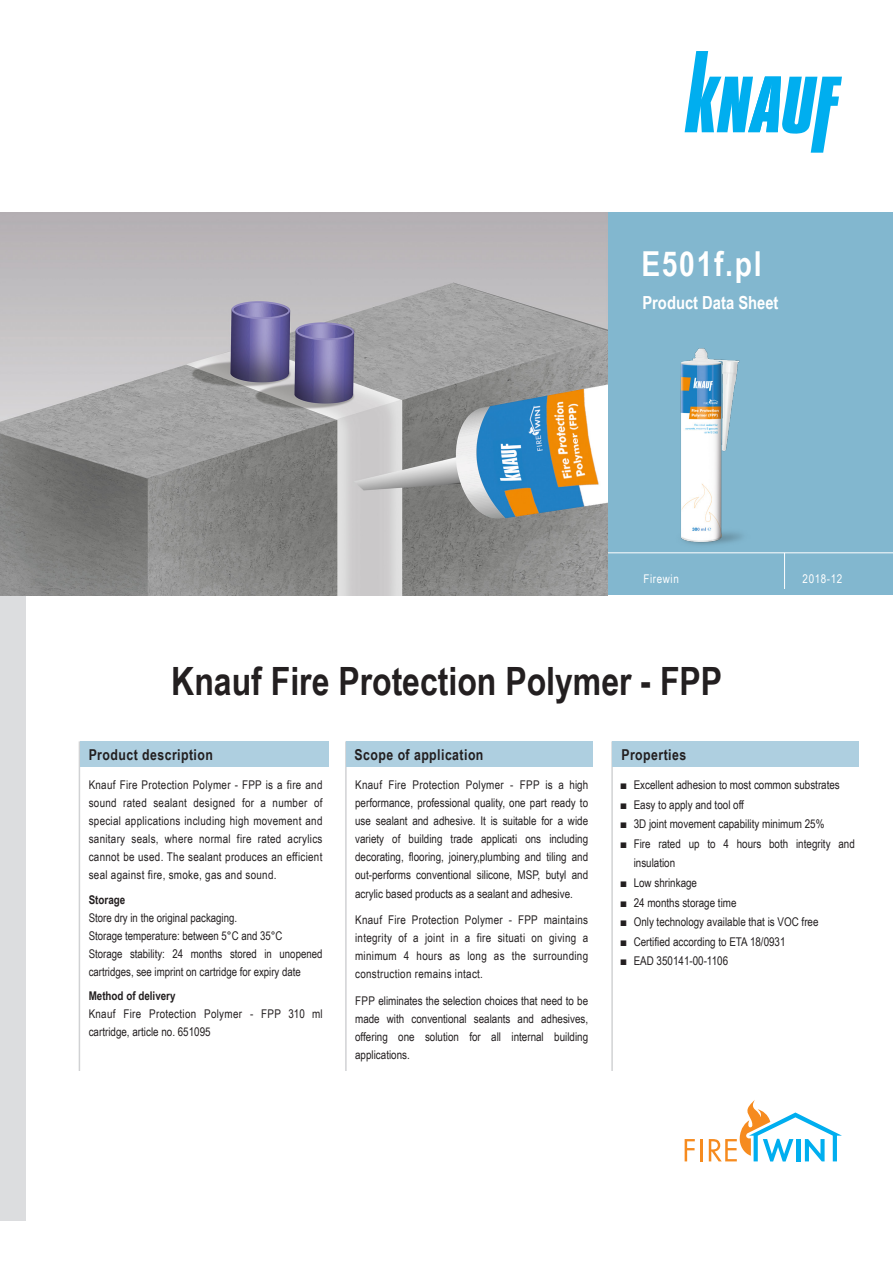
<style>
.page{position:relative;width:893px;height:1263px;background:#fff}
.page>*{position:absolute;margin:0;border:0;box-sizing:border-box;transform-origin:0 0}
.t1{font:700 39px "Arial Narrow";color:#231f20}
.t2{font:700 34.35px "Arial Narrow";letter-spacing:.05em;color:#fff}
.t3{font:700 18px "Arial Narrow";color:#fff}
.popisek{font:700 15px "Arial Narrow";letter-spacing:.03em;color:#231f20}
.text{font:12px/18px "Arial Narrow";color:#231f20;text-align:justify}
.text-2{font:12px/18px "Arial Narrow";letter-spacing:.025em;color:#231f20}
.text-3{font:700 12px "Arial Narrow";color:#231f20}
.t4{font:12px "Arial Narrow";letter-spacing:.05em;color:#fff}
</style>
<div class="page">
<div style="left:606px;top:213px;width:287px;height:382px;background:#82b7cf"></div>
<div style="left:0;top:595px;width:26px;height:625px;background:#dcdddf"></div>
<hr style="left:606px;top:552px;width:287px;height:1px;background:#fff">
<hr style="left:784px;top:553px;width:1px;height:36px;background:#fff">
<hr style="left:611px;top:741px;width:2px;height:330px;background:#d1d2d4">
<hr style="left:345px;top:741px;width:2px;height:330px;background:#d1d2d4">
<hr style="left:79px;top:741px;width:1px;height:330px;background:#d1d2d4">
<div style="left:612px;top:741px;width:247px;height:26px;background:#aecfe0"></div>
<div style="left:347px;top:741px;width:246px;height:26px;background:#aecfe0"></div>
<div style="left:80px;top:741px;width:248px;height:26px;background:#aecfe0"></div>
<svg style="left:685px;top:1139px;width:10px;height:22px"></svg>
<hr style="left:700px;top:1139px;width:2px;height:22px;background:#f68b1f">
<svg style="left:709px;top:1100px;width:133px;height:61px"></svg>
<img style="left:0;top:213px;width:607px;height:382px">
<img style="left:680px;top:348px;width:62px;height:197px">
<svg style="left:685px;top:51px;width:157px;height:102px"></svg>
<p class="t2" style="left:641px;top:238px;width:122px">E501f.pl</p>
<h3 class="t3" style="left:642px;top:289px;width:138px">Product Data Sheet</h3>
<p class="t4" style="left:643px;top:570px;width:37px">Firewin</p>
<p class="t4" style="left:803px;top:570px;width:41px">2018-12</p>
<p class="t1" style="left:171px;top:652px;width:552px">Knauf Fire Protection Polymer - FPP</p>
<p class="popisek" style="left:89px;top:739px;width:142px">Application guidelines</p>
<p class="popisek" style="left:89px;top:743px;width:126px">Product description</p>
<p class="popisek" style="left:355px;top:743px;width:130px">Scope of application</p>
<p class="popisek" style="left:621px;top:743px;width:66px">Properties</p>
<p class="text" style="left:89px;top:776px;width:235px">Knauf Fire Protection Polymer - FPP is a fire and sound rated sealant designed for a number of special applications including high movement and sanitary seals, where normal fire rated acrylics cannot be used. The sealant produces an efficient seal against fire, smoke, gas and sound.</p>
<p class="text-3" style="left:89px;top:890px;width:38px">Storage</p>
<p class="text" style="left:89px;top:908px;width:150px">Store dry in the original packaging.</p>
<p class="text" style="left:89px;top:926px;width:195px">Storage temperature: between 5°C and 35°C</p>
<p class="text" style="left:89px;top:944px;width:235px">Storage stability: 24 months stored in unopened cartridges, see imprint on cartridge for expiry date</p>
<p class="text-3" style="left:89px;top:986px;width:88px">Method of delivery</p>
<p class="text-2" style="left:89px;top:1004px;width:235px">Knauf Fire Protection Polymer - FPP 310 ml cartridge, article no. 651095</p>
<p class="text" style="left:355px;top:776px;width:235px">Knauf Fire Protection Polymer - FPP is a high performance, professional quality, one part ready to use sealant and adhesive. It is suitable for a wide variety of building trade applicati ons including decorating, flooring, joinery,plumbing and tiling and out-performs conventional silicone, MSP, butyl and acrylic based products as a sealant and adhesive.</p>
<p class="text" style="left:355px;top:910px;width:235px">Knauf Fire Protection Polymer - FPP maintains integrity of a joint in a fire situati on giving a minimum 4 hours as long as the surrounding construction remains intact.</p>
<p class="text" style="left:355px;top:991px;width:235px">FPP eliminates the selection choices that need to be made with conventional sealants and adhesives, offering one solution for all internal building applications.</p>
<p class="text" style="left:621px;top:776px;width:220px">■ Excellent adhesion to most common substrates</p>
<p class="text" style="left:621px;top:795px;width:125px">■ Easy to apply and tool off</p>
<p class="text" style="left:621px;top:815px;width:205px">■ 3D joint movement capability minimum 25%</p>
<p class="text" style="left:634px;top:833px;width:223px;line-height:19.5px;text-indent:-13px">■ Fire rated up to 4 hours both integrity and insulation</p>
<p class="text" style="left:621px;top:873px;width:78px">■ Low shrinkage</p>
<p class="text" style="left:621px;top:893px;width:117px">■ 24 months storage time</p>
<p class="text" style="left:621px;top:912px;width:199px">■ Only technology available that is VOC free</p>
<p class="text" style="left:621px;top:932px;width:166px">■ Certified according to ETA 18/0931</p>
<p class="text" style="left:621px;top:951px;width:109px">■ EAD 350141-00-1106</p>
</div>
